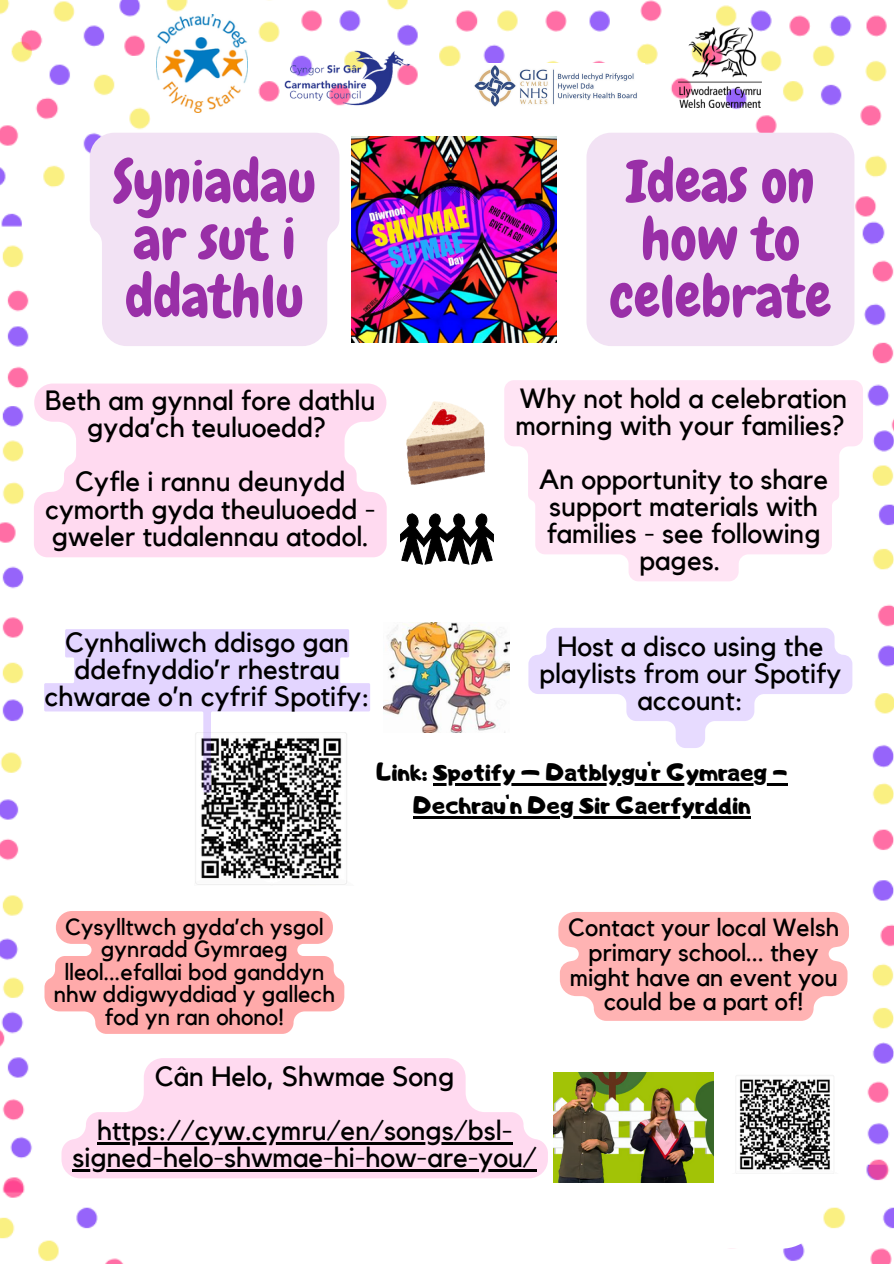
<style>
.page{position:relative;width:894px;height:1264px;background:#fff}
.page>*{position:absolute;margin:0;border:0;box-sizing:border-box;transform-origin:0 0}
.t1{font:58.05px/57.3px "Chewy";color:#992fa7}
.t2{font:27.75px/27px "Kollektif";color:#000;text-align:center}
.t3{font:24.75px/24.8px "Kollektif";color:#000;text-align:center}
.t4{font:24px/32.7px "Adigiana Toybox";color:#000;text-align:center}
.t5{font:23.25px/22.5px "Kollektif";color:#000;text-align:center}
</style>
<div class="page">
<img style="left:0;top:0;width:893px;height:1263px">
<img style="left:156px;top:15px;width:92px;height:98px">
<img style="left:283px;top:48px;width:129px;height:59px">
<img style="left:472px;top:64px;width:172px;height:43px">
<img style="left:678px;top:27px;width:83px;height:80px">
<img style="left:351px;top:136px;width:205px;height:206px">
<svg style="left:355px;top:1058px;width:467px;height:190px"></svg>
<svg style="left:126px;top:1178px;width:229px;height:85px"></svg>
<img style="left:383px;top:622px;width:126px;height:110px">
<img style="left:553px;top:1072px;width:160px;height:110px">
<img style="left:194px;top:792px;width:166px;height:93px">
<img style="left:406px;top:401px;width:78px;height:84px">
<svg style="left:400px;top:513px;width:93px;height:51px"></svg>
<img style="left:727px;top:1072px;width:112px;height:101px">
<div style="left:90px;top:133px;width:249px;height:213px;background:#f2e2f4"></div>
<div style="left:586px;top:133px;width:268px;height:213px;background:#f2e2f4"></div>
<svg style="left:34px;top:383px;width:352px;height:174px;background:#ffddf1"></svg>
<svg style="left:504px;top:380px;width:358px;height:201px;fill:#ffe4f4"></svg>
<svg style="left:44px;top:629px;width:326px;height:163px;fill:#e3d5ff"></svg>
<svg style="left:528px;top:628px;width:324px;height:120px"></svg>
<svg style="left:44px;top:911px;width:300px;height:122px;background:#ffb5b5"></svg>
<svg style="left:558px;top:912px;width:290px;height:108px;background:#ffb9b9"></svg>
<svg style="left:61px;top:1058px;width:487px;height:120px;fill:#ffdaf0"></svg>
<hr style="left:97px;top:1142px;width:415px;height:2px;background:#000">
<hr style="left:73px;top:1169px;width:463px;height:2px;background:#000">
<hr style="left:433px;top:783px;width:354px;height:2px;background:#000">
<hr style="left:413px;top:816px;width:337px;height:2px;background:#000">
<p class="t1" style="left:113px;top:153px;width:205px">Syniadau ar sut i ddathlu</p>
<h2 class="t1" style="left:609px;top:153px;width:223px;text-align:center">Ideas on how to celebrate</h2>
<h2 class="t2" style="left:45px;top:388px;width:331px">Beth am gynnal fore dathlu gyda’ch teuluoedd?</h2>
<p class="t2" style="left:45px;top:469px;width:332px">Cyfle i rannu deunydd cymorth gyda theuluoedd - gweler tudalennau atodol.</p>
<h2 class="t2" style="left:515px;top:386px;width:333px;text-align:left">Why not hold a celebration morning with your families?</h2>
<h2 class="t2" style="left:539px;top:467px;width:290px">An opportunity to share support materials with families - see following pages.</h2>
<p class="t2" style="left:44px;top:629px;width:327px">Cynhaliwch ddisgo gan ddefnyddio’r rhestrau chwarae o’n cyfrif Spotify:</p>
<p class="t2" style="left:539px;top:633px;width:303px">Host a disco using the playlists from our Spotify account:</p>
<p class="t4" style="left:376px;top:755px;width:412px">Link: Spotify – Datblygu'r Gymraeg -<br>Dechrau'n Deg Sir Gaerfyrddin</p>
<p class="t5" style="left:54px;top:916px;width:283px">Cysylltwch gyda’ch ysgol gynradd Gymraeg lleol...efallai bod ganddyn nhw ddigwyddiad y gallech fod yn ran ohono!</p>
<p class="t3" style="left:568px;top:916px;width:272px">Contact your local Welsh primary school... they might have an event you could be a part of!</p>
<p class="t2" style="left:155px;top:1064px;width:301px">Cân Helo, Shwmae Song</p>
<h2 class="t2" style="left:97px;top:1118px;width:417px">https://cyw.cymru/en/songs/bsl-</h2>
<h2 class="t2" style="left:73px;top:1145px;width:465px">signed-helo-shwmae-hi-how-are-you/</h2>
</div>
